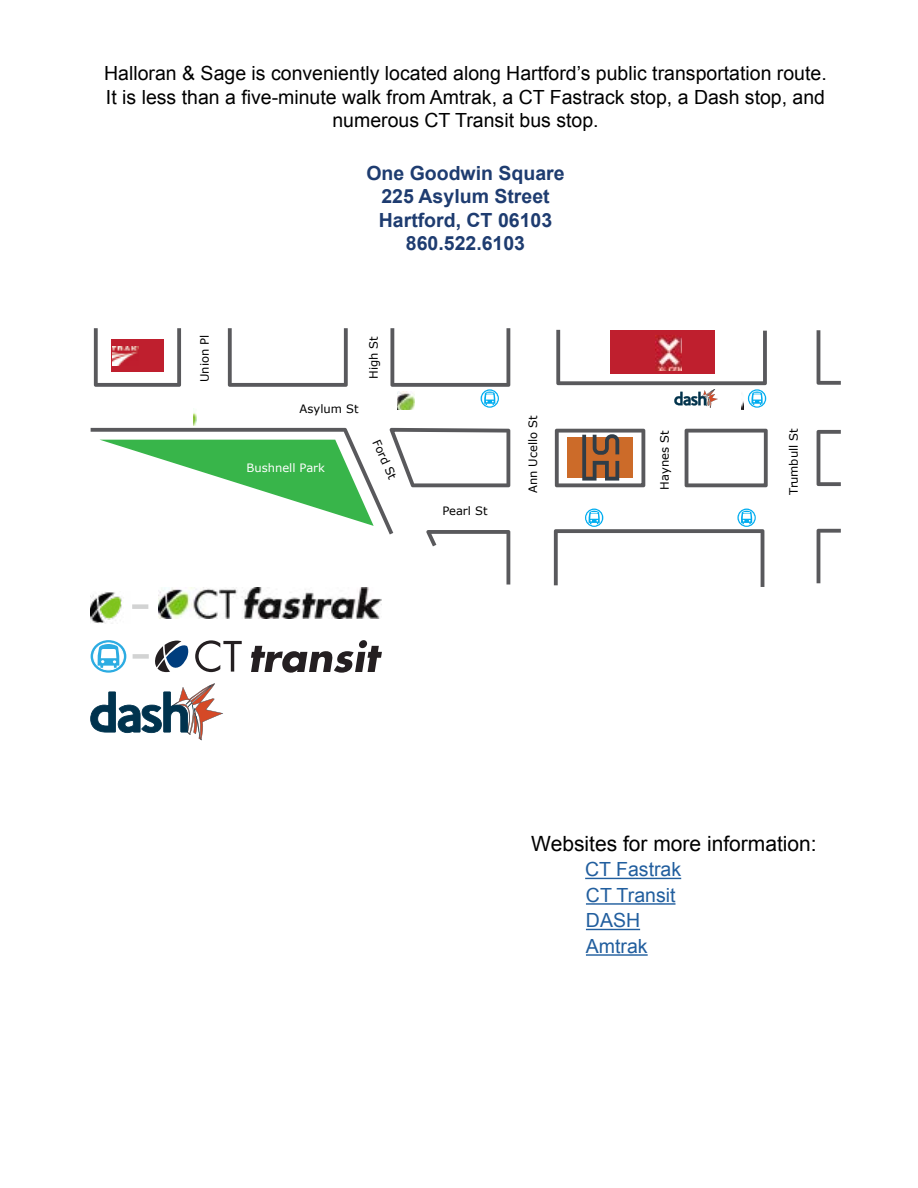
<style>
.page{position:relative;width:918px;height:1188px;background:#fff}
.page>*{position:absolute;margin:0;border:0;box-sizing:border-box;transform-origin:0 0}
.t1{font:21px "Arial";color:#000}
.t2{font:19.5px/23.4px "Arial";color:#000;text-align:center}
.t3{font:700 19.5px/23.4px "Arial";color:#1e3c70;text-align:center}
.t4{font:19.5px/25.5px "Arial";color:#215e9e}
.t5{font:11.55px "Verdana";color:#000}
.t6{font:11.55px "Verdana";color:#fff}
</style>
<div class="page">
<img style="left:158px;top:587px;width:224px;height:32px">
<svg style="left:155px;top:641px;width:34px;height:31px"></svg>
<svg style="left:195px;top:640px;width:47px;height:32px"></svg>
<svg style="left:251px;top:640px;width:131px;height:33px"></svg>
<svg style="left:90px;top:683px;width:133px;height:57px"></svg>
<svg style="left:91px;top:640px;width:35px;height:33px"></svg>
<svg style="left:93px;top:642px;width:31px;height:28px"></svg>
<img style="left:90px;top:592px;width:32px;height:32px">
<hr style="left:585px;top:878px;width:96px;height:1px;background:#215e9e">
<hr style="left:586px;top:903px;width:90px;height:2px;background:#215e9e">
<hr style="left:586px;top:929px;width:54px;height:1px;background:#215e9e">
<hr style="left:586px;top:954px;width:62px;height:2px;background:#215e9e">
<svg style="left:685px;top:429px;width:83px;height:58px"></svg>
<svg style="left:817px;top:330px;width:24px;height:55px"></svg>
<svg style="left:817px;top:529px;width:24px;height:54px"></svg>
<svg style="left:817px;top:430px;width:24px;height:56px"></svg>
<svg style="left:556px;top:330px;width:211px;height:80px"></svg>
<svg style="left:554px;top:510px;width:210px;height:77px"></svg>
<svg style="left:91px;top:328px;width:419px;height:257px"></svg>
<svg style="left:555px;top:429px;width:90px;height:58px"></svg>
<div style="left:133px;top:654px;width:16px;height:5px;background:#d2d3d3"></div>
<div style="left:132px;top:604px;width:16px;height:5px;background:#d2d3d3"></div>
<p class="t2" style="left:104px;top:62px;width:724px">Halloran &amp; Sage is conveniently located along Hartford’s public transportation route.<br>It is less than a five-minute walk from Amtrak, a CT Fastrack stop, a Dash stop, and numerous CT Transit bus stop.</p>
<p class="t3" style="left:366px;top:162px;width:200px">One Goodwin Square<br>225 Asylum Street<br>Hartford, CT 06103<br>860.522.6103</p>
<p class="t5" style="left:197px;top:382px;width:49px;rotate:-90deg">Union Pl</p>
<p class="t5" style="left:366px;top:379px;width:44px;rotate:-90deg">High St</p>
<p class="t5" style="left:300px;top:401px;width:60px">Asylum St</p>
<p class="t6" style="left:247px;top:460px;width:80px">Bushnell Park</p>
<p class="t5" style="left:383px;top:437px;width:43px;rotate:66deg">Ford St</p>
<p class="t5" style="left:443px;top:503px;width:47px">Pearl St</p>
<p class="t5" style="left:526px;top:493px;width:79px;rotate:-90deg">Ann Ucello St</p>
<p class="t5" style="left:657px;top:490px;width:61px;rotate:-90deg">Haynes St</p>
<p class="t5" style="left:786px;top:495px;width:68px;rotate:-90deg">Trumbull St</p>
<p class="t1" style="left:531px;top:830px;width:287px">Websites for more information:</p>
<p class="t4" style="left:585px;top:857px;width:98px">CT Fastrak<br>CT Transit<br>DASH<br>Amtrak</p>
</div>
